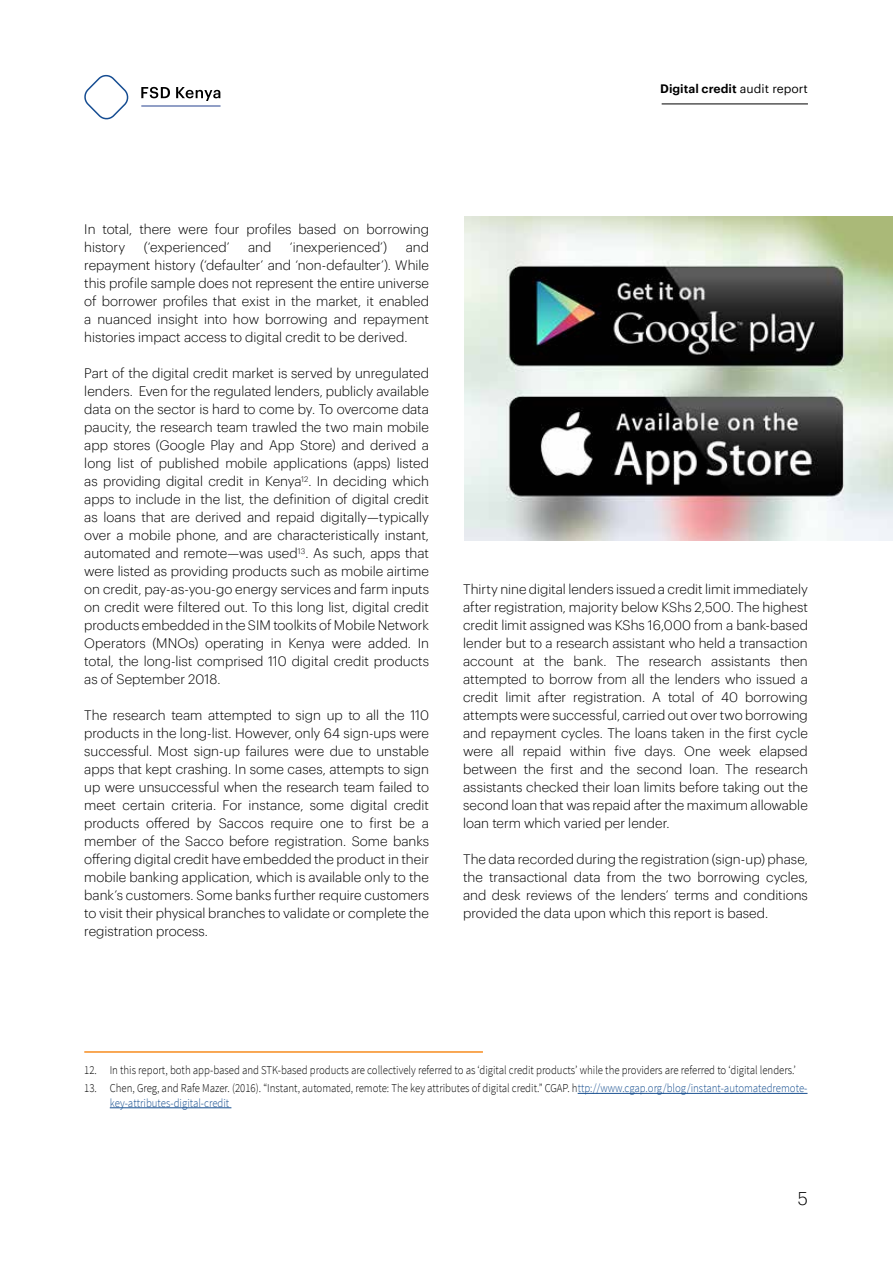
<style>
.page{position:relative;width:893px;height:1263px;background:#fff}
.page>*{position:absolute;margin:0;border:0;box-sizing:border-box;transform-origin:0 0}
.t1{font:300 18px "Graphik Web";color:#000}
.t2{font:300 13.5px/18px "Graphik Web";letter-spacing:-.005em;color:#000;text-align:justify}
.t3{font:300 12px/14.4px "Source Sans Pro";color:#000;scale:.9 1}
.t4{font:600 12px "Graphik Web";color:#000}
.s1{font-weight:400}
.s2{color:#174f90}
</style>
<div class="page">
<hr style="left:662px;top:104px;width:146px;height:1px;background:#000">
<hr style="left:141px;top:106px;width:80px;height:1px;background:#25408f">
<svg style="left:84px;top:75px;width:45px;height:45px"></svg>
<svg style="left:141px;top:87px;width:79px;height:14px"></svg>
<hr style="left:578px;top:1093px;width:229px;height:1px;background:#174f90">
<hr style="left:110px;top:1107px;width:121px;height:1px;background:#174f90">
<hr style="left:84px;top:1051px;width:399px;height:2px;background:#f78c1f">
<img style="left:465px;top:216px;width:428px;height:324px">
<p class="t4" style="left:660px;top:79px;width:149px">Digital credit <span class="s1">audit report</span></p>
<p class="t2" style="left:84px;top:219px;width:346px">In total, there were four profiles based on borrowing history</p>
<p class="t2" style="left:144px;top:237px;width:87px">(‘experienced’</p>
<p class="t2" style="left:248px;top:237px;width:25px">and</p>
<p class="t2" style="left:290px;top:237px;width:99px">‘inexperienced’)</p>
<p class="t2" style="left:84px;top:237px;width:346px;text-indent:321px">and repayment history (‘defaulter’ and ‘non-defaulter’). While this profile sample does not represent the entire universe of borrower profiles that exist in the market, it enabled a nuanced insight into how borrowing and repayment histories impact access to digital credit to be derived.</p>
<p class="t2" style="left:84px;top:363px;width:346px">Part of the digital credit market is served by unregulated lenders. Even for the regulated lenders, publicly available data on the sector is hard to come by. To overcome data paucity, the research team trawled the two main mobile app stores (Google Play and App Store) and derived a long list of published mobile applications (apps) listed as providing digital credit in Kenya<sup>12</sup>. In deciding which apps to include in the list, the definition of digital credit as loans that are derived and repaid digitally—typically over a mobile phone, and are characteristically instant, automated and remote—was used<sup>13</sup>. As such, apps that were listed as providing products such as mobile airtime on credit, pay-as-you-go energy services and farm inputs on credit were filtered out. To this long list, digital credit products embedded in the SIM toolkits of Mobile Network Operators (MNOs) operating in Kenya were added. In total, the long-list comprised 110 digital credit products as of September 2018.</p>
<p class="t2" style="left:84px;top:705px;width:346px">The research team attempted to sign up to all the 110 products in the long-list. However, only 64 sign-ups were successful. Most sign-up failures were due to unstable apps that kept crashing. In some cases, attempts to sign up were unsuccessful when the research team failed to meet certain criteria. For instance, some digital credit products offered by Saccos require one to first be a member of the Sacco before registration. Some banks offering digital credit have embedded the product in their mobile banking application, which is available only to the bank’s customers. Some banks further require customers to visit their physical branches to validate or complete the registration process.</p>
<p class="t2" style="left:463px;top:579px;width:346px">Thirty nine digital lenders issued a credit limit immediately after registration, majority below KShs 2,500. The highest credit limit assigned was KShs 16,000 from a bank-based lender but to a research assistant who held a transaction account at the bank. The research assistants then attempted to borrow from all the lenders who issued a credit limit after registration. A total of 40 borrowing attempts were successful, carried out over two borrowing and repayment cycles. The loans taken in the first cycle were all repaid within five days. One week elapsed between the first and the second loan. The research assistants checked their loan limits before taking out the second loan that was repaid after the maximum allowable loan term which varied per lender.</p>
<p class="t2" style="left:463px;top:849px;width:346px">The data recorded during the registration (sign-up) phase, the transactional data from the two borrowing cycles, and desk reviews of the lenders’ terms and conditions provided the data upon which this report is based.</p>
<p class="t3" style="left:84px;top:1063px;width:792px">12. In this report, both app-based and STK-based products are collectively referred to as ‘digital credit products’ while the providers are referred to ‘digital lenders.’</p>
<p class="t3" style="left:110px;top:1081px;width:777px;text-indent:-26px">13. Chen, Greg, and Rafe Mazer. (2016). “Instant, automated, remote: The key attributes of digital credit.” CGAP. h<span class="s2">ttp://www.cgap.org/blog/instant-automatedremote&shy;key-attributes-digital-credit</span></p>
<h1 class="t1" style="left:798px;top:1185px;width:12px">5</h1>
</div>
